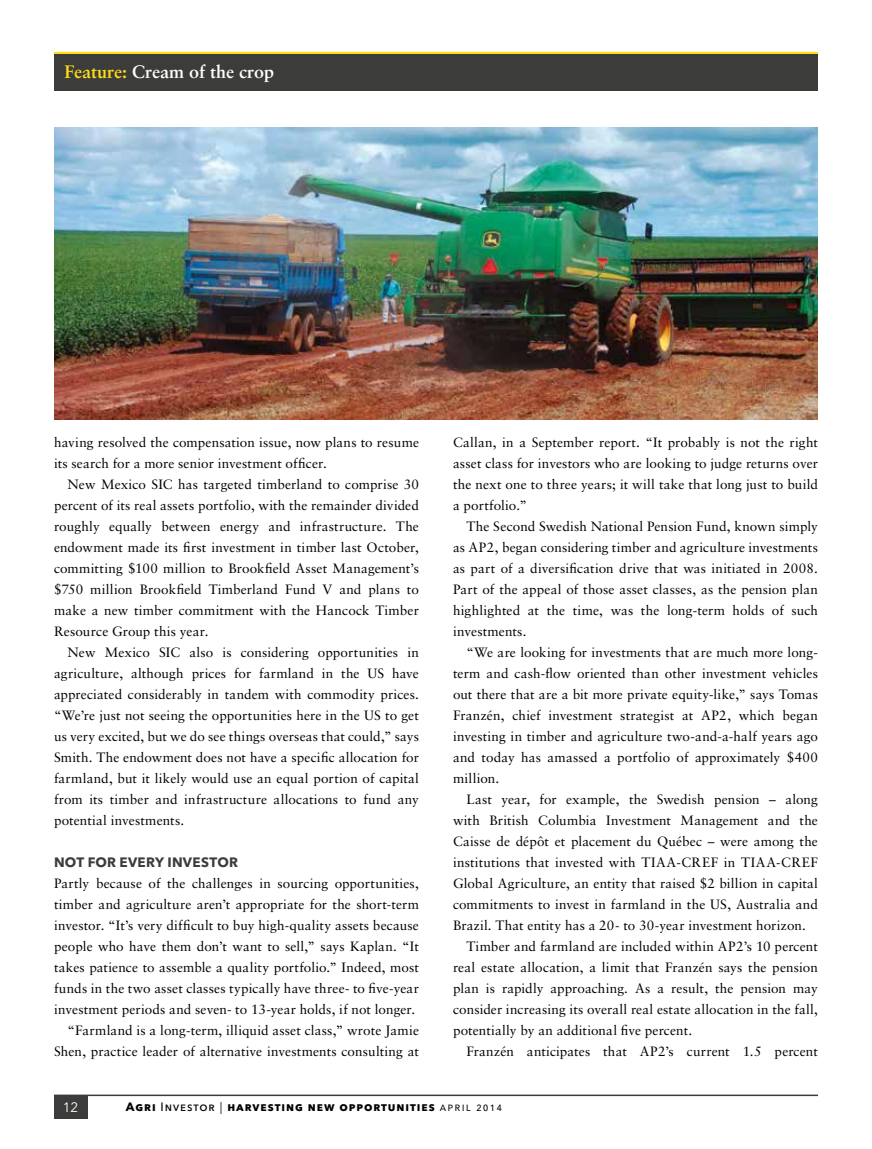
<style>
.page{position:relative;width:872px;height:1149px;background:#fff}
.page>*{position:absolute;margin:0;border:0;box-sizing:border-box;transform-origin:0 0}
.t1{font:700 18px "Sabon LT Std";color:#fff}
.t2{font:13.5px/21px "Sabon LT Std";letter-spacing:.01em;color:#000;text-align:justify}
.t3{font:700 13.5px "Avenir Next LT Pro";letter-spacing:.015em;color:#3c3c3b}
.t4{font:13.5px "Avenir Next LT Pro";color:#fff}
.t5{font:700 12px "Avenir Next LT Pro";letter-spacing:.08em;color:#000}
.s1{color:#ffde14}
.s2{font-weight:500}
.s3{font-weight:400}
</style>
<div class="page">
<div style="left:54px;top:1094px;width:33px;height:24px;background:#3c3c3b"></div>
<hr style="left:54px;top:52px;width:764px;height:4px;background:#ffde14">
<hr style="left:54px;top:1094px;width:764px;height:1px;background:#3c3c3b">
<img style="left:54px;top:128px;width:764px;height:291px">
<div style="left:54px;top:54px;width:764px;height:36px;background:#3c3c3b"></div>
<h1 class="t1" style="left:64px;top:60px;width:211px"><span class="s1">Feature:</span> Cream of the crop</h1>
<p class="t2" style="left:54px;top:431px;width:366px">having resolved the compensation issue, now plans to resume its search for a more senior investment officer.</p>
<p class="t2" style="left:54px;top:473px;width:366px;text-indent:14px">New Mexico SIC has targeted timberland to comprise 30 percent of its real assets portfolio, with the remainder divided roughly equally between energy and infrastructure. The endowment made its first investment in timber last October, committing $100 million to Brookfield Asset Management’s $750 million Brookfield Timberland Fund V and plans to make a new timber commitment with the Hancock Timber Resource Group this year.</p>
<p class="t2" style="left:54px;top:641px;width:366px;text-indent:14px">New Mexico SIC also is considering opportunities in agriculture, although prices for farmland in the US have appreciated considerably in tandem with commodity prices. “We’re just not seeing the opportunities here in the US to get us very excited, but we do see things overseas that could,” says Smith. The endowment does not have a specific allocation for farmland, but it likely would use an equal portion of capital from its timber and infrastructure allocations to fund any potential investments.</p>
<p class="t3" style="left:54px;top:853px;width:185px">NOT FOR EVERY INVESTOR</p>
<p class="t2" style="left:54px;top:872px;width:366px;text-align:right">Partly because of the challenges in sourcing opportunities, timber and agriculture aren’t appropriate for the short-term investor. “It’s very difficult to buy high-quality assets because people who have them don’t want to sell,” says Kaplan. “It takes patience to assemble a quality portfolio.” Indeed, most funds in the two asset classes typically have three- to five-year investment periods and seven- to 13-year holds, if not longer. “Farmland is a long-term, illiquid asset class,” wrote Jamie Shen, practice leader of alternative investments consulting at</p>
<p class="t2" style="left:453px;top:431px;width:366px">Callan, in a September report. “It probably is not the right asset class for investors who are looking to judge returns over the next one to three years; it will take that long just to build a portfolio.”</p>
<p class="t2" style="left:453px;top:515px;width:366px;text-indent:13px">The Second Swedish National Pension Fund, known simply as AP2, began considering timber and agriculture investments as part of a diversification drive that was initiated in 2008.<br>Part of the appeal of those asset classes, as the pension plan highlighted at the time, was the long-term holds of such investments.</p>
<p class="t2" style="left:453px;top:641px;width:366px;text-indent:14px">“We are looking for investments that are much more long&shy;term and cash-flow oriented than other investment vehicles out there that are a bit more private equity-like,” says Tomas Franzén, chief investment strategist at AP2, which began investing in timber and agriculture two-and-a-half years ago and today has amassed a portfolio of approximately $400 million.</p>
<p class="t2" style="left:466px;top:788px;width:353px">Last year, for example, the Swedish pension – along</p>
<p class="t2" style="left:453px;top:809px;width:366px">with British Columbia Investment Management and the</p>
<p class="t2" style="left:453px;top:830px;width:366px">Caisse de dépôt et placement du Québec – were among the</p>
<p class="t2" style="left:453px;top:851px;width:366px">institutions that invested with TIAA-CREF in TIAA-CREF</p>
<p class="t2" style="left:453px;top:872px;width:366px">Global Agriculture, an entity that raised $2 billion in capital</p>
<p class="t2" style="left:453px;top:893px;width:366px">commitments to invest in farmland in the US, Australia and</p>
<p class="t2" style="left:453px;top:914px;width:354px">Brazil. That entity has a 20- to 30-year investment horizon.</p>
<p class="t2" style="left:466px;top:935px;width:353px">Timber and farmland are included within AP2’s 10 percent</p>
<p class="t2" style="left:453px;top:956px;width:366px">real estate allocation, a limit that Franzén says the pension</p>
<p class="t2" style="left:453px;top:977px;width:366px">plan is rapidly approaching. As a result, the pension may</p>
<p class="t2" style="left:453px;top:998px;width:366px">consider increasing its overall real estate allocation in the fall,</p>
<p class="t2" style="left:453px;top:1019px;width:241px">potentially by an additional five percent.</p>
<p class="t2" style="left:466px;top:1040px;width:353px">Franzén anticipates that AP2’s current 1.5 percent</p>
<p class="t4" style="left:63px;top:1098px;width:17px">12</p>
<p class="t5" style="left:126px;top:1099px;width:378px">Agri <span class="s2">Investor</span> <span class="s3">|</span> harvesting new opportunities <span class="s3">april 2014</span></p>
</div>
